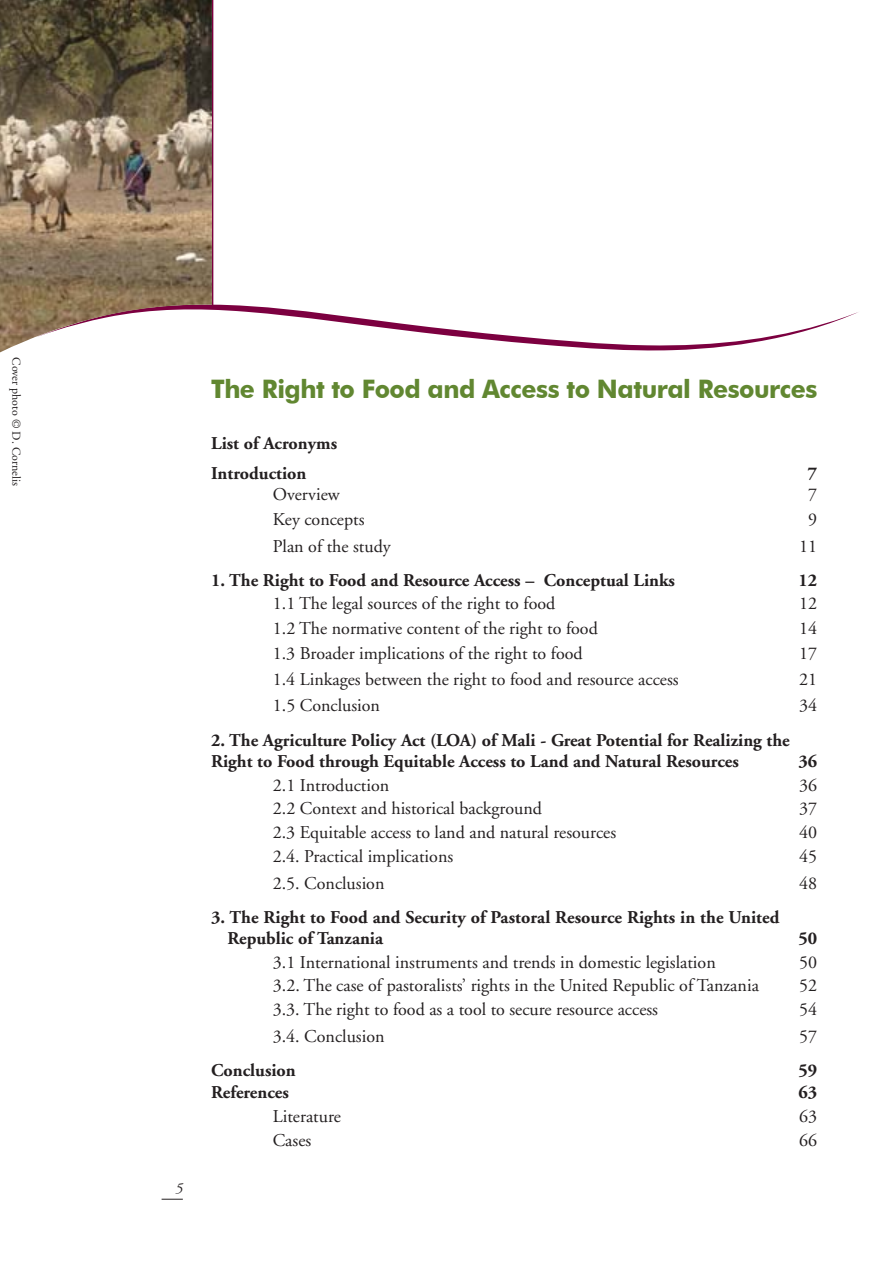
<style>
.page{position:relative;width:893px;height:1263px;background:#fff}
.page>*{position:absolute;margin:0;border:0;box-sizing:border-box;transform-origin:0 0}
.t1{font:700 25.5px "Futura BT";letter-spacing:-.02em;color:#618731}
.t2{font:18px "Adobe Garamond";color:#231f20}
.t3{font:700 18px/21px "Adobe Garamond";color:#231f20}
.t4{font:12px "Adobe Garamond";color:#231f20}
</style>
<div class="page">
<svg style="left:0;top:281px;width:858px;height:72px"></svg>
<hr style="left:212px;top:0;width:1px;height:306px;background:#7c0040">
<img style="left:0;top:0;width:212px;height:352px">
<svg style="left:162px;top:1198px;width:21px;height:2px"></svg>
<p class="t4" style="left:23px;top:357px;width:130px;rotate:90deg">Cover photo © D. Cornelis</p>
<h1 class="t1" style="left:211px;top:373px;width:608px">The Right to Food and Access to Natural Resources</h1>
<p class="t3" style="left:211px;top:429px;width:127px;line-height:30px">List of Acronyms<br>Introduction</p>
<p class="t3" style="left:808px;top:463px;width:11px">7</p>
<p class="t2" style="left:273px;top:485px;width:68px">Overview</p>
<p class="t2" style="left:808px;top:485px;width:10px">7</p>
<p class="t2" style="left:273px;top:510px;width:93px">Key concepts</p>
<p class="t2" style="left:808px;top:510px;width:10px">9</p>
<p class="t2" style="left:273px;top:537px;width:119px">Plan of the study</p>
<p class="t2" style="left:799px;top:537px;width:19px">11</p>
<p class="t3" style="left:211px;top:571px;width:465px">1. The Right to Food and Resource Access – Conceptual Links</p>
<p class="t3" style="left:798px;top:571px;width:20px">12</p>
<p class="t2" style="left:273px;top:594px;width:284px">1.1 The legal sources of the right to food</p>
<p class="t2" style="left:799px;top:594px;width:19px">12</p>
<p class="t2" style="left:273px;top:619px;width:327px">1.2 The normative content of the right to food</p>
<p class="t2" style="left:799px;top:619px;width:19px">14</p>
<p class="t2" style="left:273px;top:644px;width:311px">1.3 Broader implications of the right to food</p>
<p class="t2" style="left:799px;top:644px;width:19px">17</p>
<p class="t2" style="left:273px;top:669px;width:407px">1.4 Linkages between the right to food and resource access</p>
<p class="t2" style="left:799px;top:669px;width:19px">21</p>
<p class="t2" style="left:273px;top:696px;width:109px">1.5 Conclusion</p>
<p class="t2" style="left:799px;top:696px;width:19px">34</p>
<p class="t3" style="left:211px;top:730px;width:580px">2. The Agriculture Policy Act (LOA) of Mali - Great Potential for Realizing the<br>Right to Food through Equitable Access to Land and Natural Resources</p>
<p class="t3" style="left:798px;top:751px;width:20px">36</p>
<p class="t2" style="left:273px;top:775px;width:118px">2.1 Introduction</p>
<p class="t2" style="left:799px;top:775px;width:19px">36</p>
<p class="t2" style="left:273px;top:799px;width:271px">2.2 Context and historical background</p>
<p class="t2" style="left:799px;top:799px;width:19px">37</p>
<p class="t2" style="left:273px;top:823px;width:345px">2.3 Equitable access to land and natural resources</p>
<p class="t2" style="left:799px;top:823px;width:19px">40</p>
<p class="t2" style="left:273px;top:846px;width:182px">2.4. Practical implications</p>
<p class="t2" style="left:799px;top:846px;width:19px">45</p>
<p class="t2" style="left:273px;top:873px;width:113px">2.5. Conclusion</p>
<p class="t2" style="left:799px;top:873px;width:19px">48</p>
<p class="t3" style="left:227px;top:907px;width:554px;text-indent:-16px">3. The Right to Food and Security of Pastoral Resource Rights in the United<br>Republic of Tanzania</p>
<p class="t3" style="left:798px;top:928px;width:20px">50</p>
<p class="t2" style="left:273px;top:952px;width:444px">3.1 International instruments and trends in domestic legislation</p>
<p class="t2" style="left:799px;top:952px;width:19px">50</p>
<p class="t2" style="left:273px;top:976px;width:488px">3.2. The case of pastoralists’ rights in the United Republic of Tanzania</p>
<p class="t2" style="left:799px;top:976px;width:19px">52</p>
<p class="t2" style="left:273px;top:1000px;width:387px">3.3. The right to food as a tool to secure resource access</p>
<p class="t2" style="left:799px;top:1000px;width:19px">54</p>
<p class="t2" style="left:273px;top:1026px;width:113px">3.4. Conclusion</p>
<p class="t2" style="left:799px;top:1026px;width:19px">57</p>
<p class="t3" style="left:211px;top:1060px;width:86px">Conclusion</p>
<p class="t3" style="left:798px;top:1060px;width:20px">59</p>
<p class="t3" style="left:211px;top:1082px;width:79px">References</p>
<p class="t3" style="left:798px;top:1082px;width:20px">63</p>
<p class="t2" style="left:273px;top:1107px;width:70px">Literature</p>
<p class="t2" style="left:799px;top:1107px;width:19px">63</p>
<p class="t2" style="left:273px;top:1130px;width:40px">Cases</p>
<p class="t2" style="left:799px;top:1130px;width:19px">66</p>
</div>
